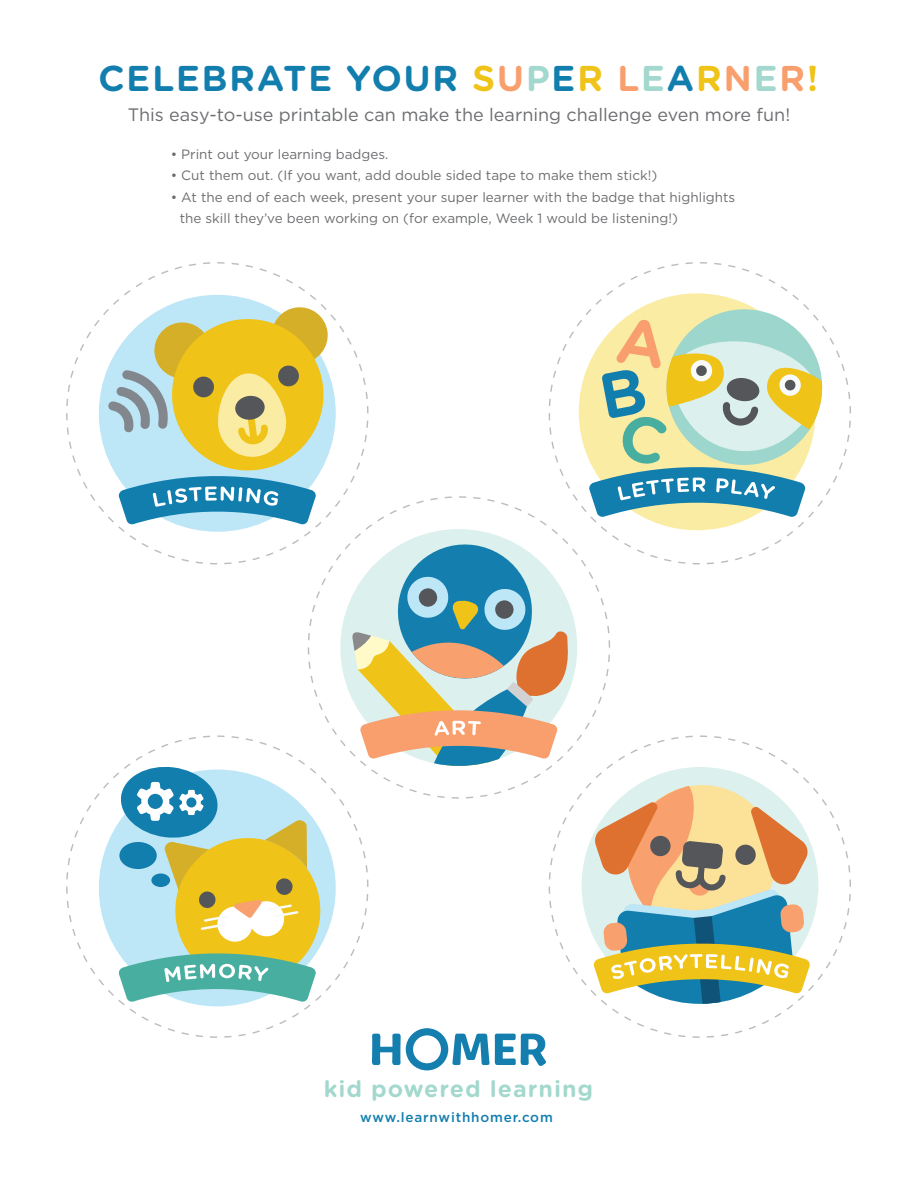
<style>
.page{position:relative;width:918px;height:1188px;background:#fff}
.page>*{position:absolute;margin:0;border:0;box-sizing:border-box;transform-origin:0 0}
.t1{font:700 34.5px "Gotham Rnd S Sm";letter-spacing:.04em;color:#127eae}
.t2{font:700 22.2px "Gotham Rnd S Sm";letter-spacing:.045em;color:#a2d8cd}
.t3{font:18px "Gotham";color:#6c6d70}
.t4{font:13.5px/21px "Gotham";color:#6c6d70}
.t5{font:500 13.5px "Gotham";letter-spacing:.06em;color:#147eae}
.s1{color:#efc318}
.s2{color:#f89f6d}
.s3{color:#a2d8cd}
</style>
<div class="page">
<div style="left:99px;top:295px;width:237px;height:237px;background:#bde6f7;border-radius:50%"></div>
<svg style="left:102px;top:306px;width:227px;height:219px"></svg>
<div style="left:340px;top:529px;width:237px;height:237px;background:#dcf0ed;border-radius:50%"></div>
<svg style="left:352px;top:540px;width:220px;height:226px"></svg>
<div style="left:582px;top:767px;width:236px;height:237px;background:#dcf0ed;border-radius:50%"></div>
<svg style="left:593px;top:781px;width:217px;height:223px"></svg>
<div style="left:579px;top:293px;width:237px;height:237px;background:#faeca2;border-radius:50%"></div>
<div style="left:99px;top:770px;width:237px;height:236px;background:#bde6f7;border-radius:50%"></div>
<svg style="left:118px;top:764px;width:208px;height:238px"></svg>
<svg style="left:372px;top:1028px;width:174px;height:42px"></svg>
<svg style="left:589px;top:303px;width:239px;height:214px"></svg>
<h1 class="t1" style="left:98px;top:52px;width:722px">CELEBRATE YOUR <span class="s1">S</span><span class="s2">U</span><span class="s3">P</span>E<span class="s1">R</span> <span class="s2">L</span><span class="s3">E</span>A<span class="s1">R</span><span class="s2">N</span><span class="s3">E</span><span class="s2">R</span><span class="s1">!</span></h1>
<h3 class="t3" style="left:128px;top:103px;width:664px">This easy-to-use printable can make the learning challenge even more fun!</h3>
<p class="t4" style="left:171px;top:144px;width:219px">• Print out your learning badges.</p>
<p class="t4" style="left:171px;top:165px;width:488px">• Cut them out. (If you want, add double sided tape to make them stick!)</p>
<p class="t4" style="left:180px;top:186px;width:557px;text-indent:-9px">• At the end of each week, present your super learner with the badge that highlights the skill they’ve been working on (for example, Week 1 would be listening!)</p>
<h2 class="t2" style="left:324px;top:1072px;width:271px">kid powered learning</h2>
<p class="t5" style="left:360px;top:1109px;width:194px">www.learnwithhomer.com</p>
</div>
